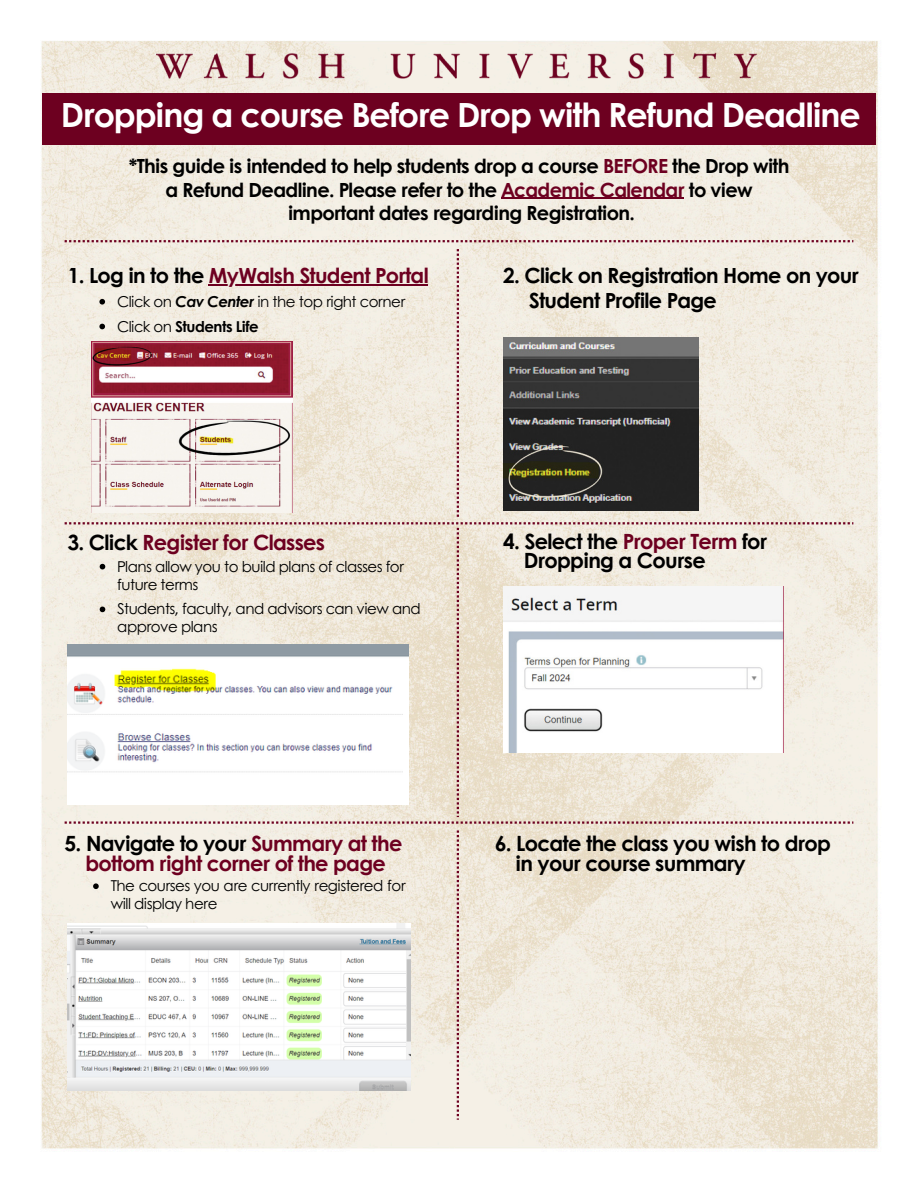
<style>
.page{position:relative;width:918px;height:1188px;background:#fff}
.page>*{position:absolute;margin:0;border:0;box-sizing:border-box;transform-origin:0 0}
.t1{font:700 33.3px "Century Gothic";letter-spacing:-.035em;color:#fff}
.t2{font:700 21px/19.2px "Century Gothic";letter-spacing:-.035em;color:#000}
.t3{font:700 21px/19.2px "Century Gothic";letter-spacing:-.035em;color:#6d0020;text-align:center}
.t4{font:700 20.85px "Century Gothic";letter-spacing:-.035em;color:#000}
.t5{font:700 20.85px "Century Gothic";letter-spacing:-.035em;color:#6d0020}
.t6{font:700 19.5px/23.7px "Century Gothic";letter-spacing:-.035em;color:#000;text-align:center}
.t7{font:15px/18px "Century Gothic";letter-spacing:-.035em;color:#000}
.t8{font:700 15px "Century Gothic";letter-spacing:-.035em;color:#000}
.s1{color:#6d0020}
.s2{color:#000}
.s3{font-weight:700;font-style:italic}
.s4{font-weight:400}
</style>
<div class="page">
<img style="left:41px;top:40px;width:837px;height:1109px">
<svg style="left:65px;top:240px;width:788px;height:2px;background:#b17a84"></svg>
<svg style="left:457px;top:830px;width:2px;height:290px"></svg>
<img style="left:156px;top:49px;width:606px;height:34px">
<svg style="left:65px;top:249px;width:788px;height:575px;background:#ded6cd"></svg>
<svg style="left:93px;top:883px;width:6px;height:6px"></svg>
<div style="left:42px;top:93px;width:834px;height:52px;background:#6d0020"></div>
<hr style="left:501px;top:198px;width:183px;height:1px;background:#6d0020">
<img style="left:68px;top:644px;width:341px;height:161px">
<img style="left:68px;top:924px;width:343px;height:166px">
<p class="t1" style="left:61px;top:90px;width:801px">Dropping a course Before Drop with Refund Deadline</p>
<p class="t6" style="left:129px;top:153px;width:662px">*This guide is intended to help students drop a course <span class="s1">BEFORE</span> the Drop with a Refund Deadline. Please refer to the <span class="s1">Academic Calendar</span> to view important dates regarding Registration.</p>
<p class="t5" style="left:68px;top:260px;width:362px"><span class="s2">1. Log in to the</span> MyWalsh Student Portal</p>
<p class="t4" style="left:503px;top:260px;width:357px">2. Click on Registration Home on your</p>
<p class="t7" style="left:117px;top:292px;width:290px">Click on <span class="s3">Cav Center</span> in the top right corner</p>
<p class="t4" style="left:529px;top:284px;width:189px">Student Profile Page</p>
<p class="t8" style="left:117px;top:315px;width:143px"><span class="s4">Click on</span> Students Life</p>
<p class="t3" style="left:67px;top:532px;width:259px"><span class="s2">3. Click</span> Register for Classes</p>
<h2 class="t7" style="left:117px;top:557px;width:288px">Plans allow you to build plans of classes for future terms</h2>
<p class="t7" style="left:117px;top:599px;width:305px">Students, faculty, and advisors can view and approve plans</p>
<h2 class="t2" style="left:524px;top:530px;width:245px;text-indent:-21px">4. Select the <span class="s1">Proper Term</span> for<br>Dropping a Course</h2>
<h2 class="t3" style="left:65px;top:833px;width:339px"><span class="s2">5. Navigate to your</span> Summary at the bottom right corner of the page</h2>
<p class="t2" style="left:516px;top:833px;width:317px;text-indent:-21px">6. Locate the class you wish to drop in your course summary</p>
<h2 class="t7" style="left:111px;top:876px;width:296px">The courses you are currently registered for will display here</h2>
</div>
